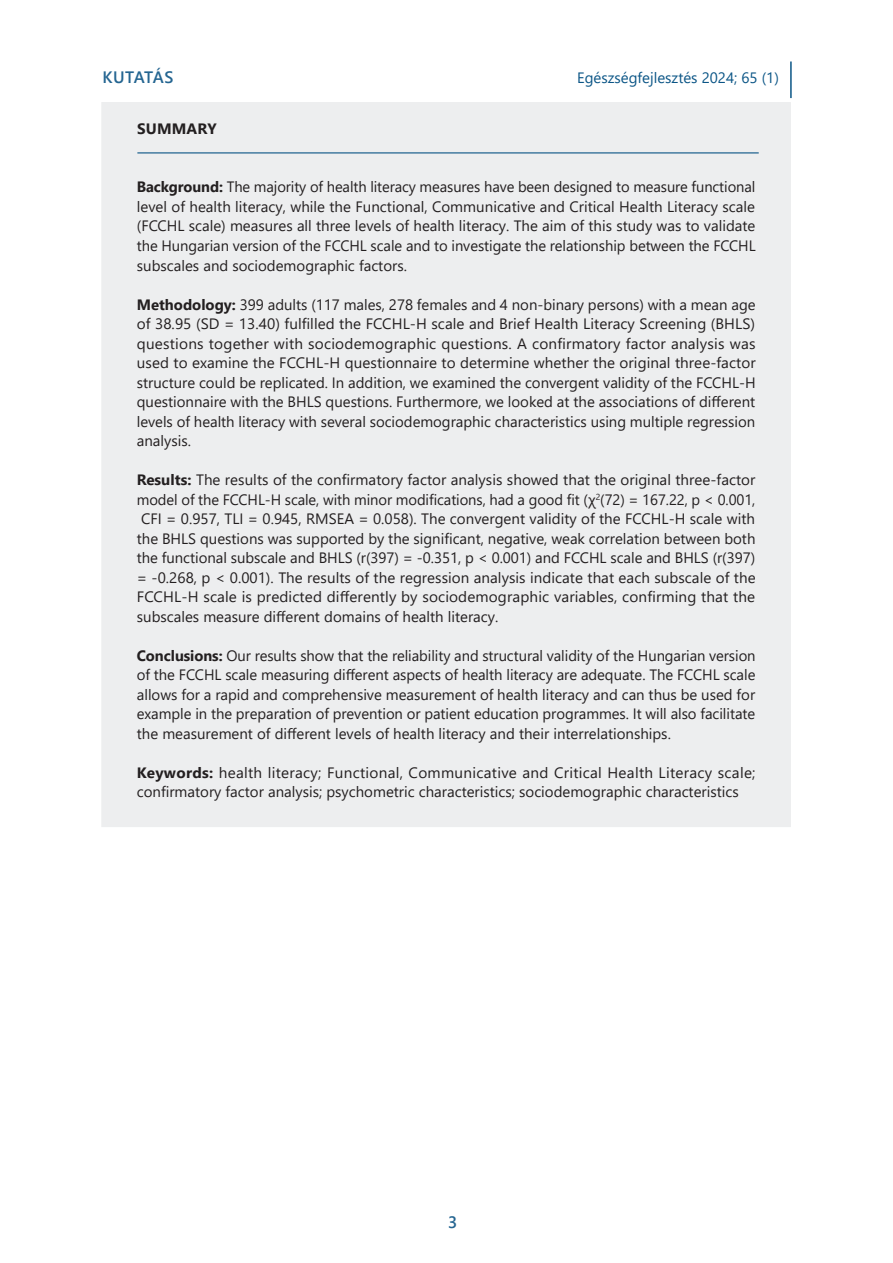
<style>
.page{position:relative;width:893px;height:1263px;background:#fff}
.page>*{position:absolute;margin:0;border:0;box-sizing:border-box;transform-origin:0 0}
.t1{font:600 16.5px "Segoe UI";color:#246591}
.t2{font:15px/19.5px "Segoe UI";color:#231f20;text-align:justify}
.t3{font:15px "Segoe UI";color:#0b5586}
.t4{font:700 15px "Segoe UI";letter-spacing:.01em;color:#231f20}
.s1{font-weight:700}
</style>
<div class="page">
<hr style="left:790px;top:61px;width:2px;height:37px;background:#0b5586">
<div style="left:102px;top:103px;width:688px;height:723px;background:#edeeef"></div>
<hr style="left:137px;top:152px;width:622px;height:1px;background:#0b5586">
<p class="t1" style="left:102px;top:62px;width:72px">KUTATÁS</p>
<p class="t3" style="left:577px;top:64px;width:203px">Egészségfejlesztés 2024; 65 (1)</p>
<p class="t4" style="left:137px;top:114px;width:81px">SUMMARY</p>
<p class="t2" style="left:137px;top:176px;width:620px"><span class="s1">Background:</span> The majority of health literacy measures have been designed to measure functional level of health literacy, while the Functional, Communicative and Critical Health Literacy scale (FCCHL scale) measures all three levels of health literacy. The aim of this study was to validate the Hungarian version of the FCCHL scale and to investigate the relationship between the FCCHL subscales and sociodemographic factors.</p>
<p class="t2" style="left:137px;top:293px;width:620px"><span class="s1">Methodology:</span> 399 adults (117 males, 278 females and 4 non-binary persons) with a mean age of 38.95 (SD = 13.40) fulfilled the FCCHL-H scale and Brief Health Literacy Screening (BHLS) questions together with sociodemographic questions. A confirmatory factor analysis was used to examine the FCCHL-H questionnaire to determine whether the original three-factor structure could be replicated. In addition, we examined the convergent validity of the FCCHL-H questionnaire with the BHLS questions. Furthermore, we looked at the associations of different levels of health literacy with several sociodemographic characteristics using multiple regression analysis.</p>
<p class="t2" style="left:137px;top:469px;width:620px"><span class="s1">Results:</span> The results of the confirmatory factor analysis showed that the original three-factor model of the FCCHL-H scale, with minor modifications, had a good fit (χ<sup>2</sup>(72) = 167.22, p &lt; 0.001, CFI = 0.957, TLI = 0.945, RMSEA = 0.058). The convergent validity of the FCCHL-H scale with the BHLS questions was supported by the significant, negative, weak correlation between both the functional subscale and BHLS (r(397) = -0.351, p &lt; 0.001) and FCCHL scale and BHLS (r(397) = -0.268, p &lt; 0.001). The results of the regression analysis indicate that each subscale of the FCCHL-H scale is predicted differently by sociodemographic variables, confirming that the subscales measure different domains of health literacy.</p>
<p class="t2" style="left:137px;top:644px;width:620px"><span class="s1">Conclusions:</span> Our results show that the reliability and structural validity of the Hungarian version of the FCCHL scale measuring different aspects of health literacy are adequate. The FCCHL scale allows for a rapid and comprehensive measurement of health literacy and can thus be used for example in the preparation of prevention or patient education programmes. It will also facilitate the measurement of different levels of health literacy and their interrelationships.</p>
<p class="t2" style="left:137px;top:761px;width:620px"><span class="s1">Keywords:</span> health literacy; Functional, Communicative and Critical Health Literacy scale; confirmatory factor analysis; psychometric characteristics; sociodemographic characteristics</p>
<p class="t1" style="left:448px;top:1206px;width:11px">3</p>
</div>
